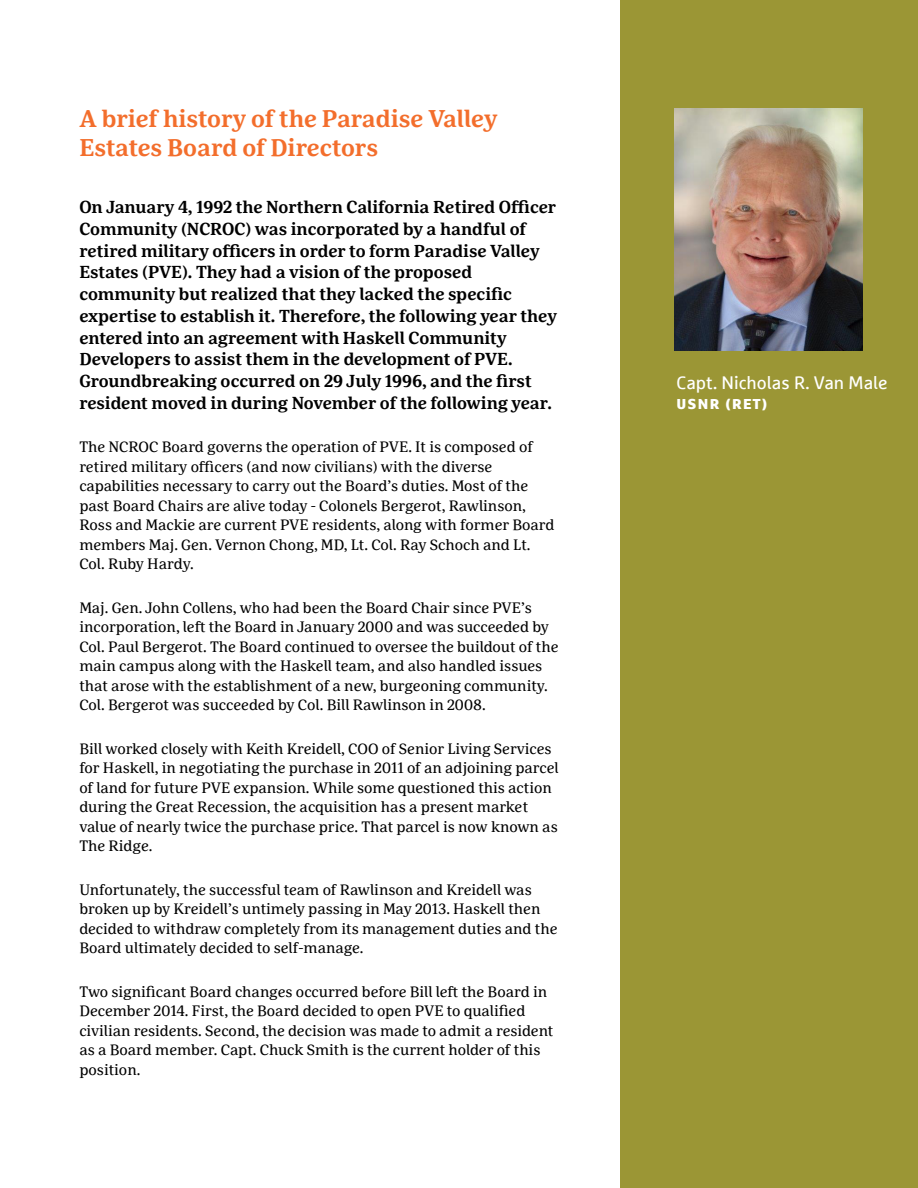
<style>
.page{position:relative;width:918px;height:1188px;background:#fff}
.page>*{position:absolute;margin:0;border:0;box-sizing:border-box;transform-origin:0 0}
.t1{font:700 24.15px/29px "Marselis Serif Pro";color:#f36e2c}
.t2{font:18px "Marselis Pro";color:#fff}
.t3{font:700 17.25px/21.8px "Marselis Serif Pro";color:#000}
.t4{font:15px/19.5px "Marselis Serif Pro";color:#000}
.t5{font:900 14.25px "Marselis Pro";letter-spacing:.1em;color:#fff}
</style>
<div class="page">
<div style="left:621px;top:0;width:297px;height:1188px;background:#9b9635"></div>
<img style="left:675px;top:108px;width:188px;height:243px">
<h1 class="t1" style="left:79px;top:104px;width:420px">A brief history of the Paradise Valley<br>Estates Board of Directors</h1>
<p class="t3" style="left:79px;top:196px;width:479px">On January 4, 1992 the Northern California Retired Officer Community (NCROC) was incorporated by a handful of retired military officers in order to form Paradise Valley Estates (PVE). They had a vision of the proposed community but realized that they lacked the specific expertise to establish it. Therefore, the following year they entered into an agreement with Haskell Community Developers to assist them in the development of PVE.<br>Groundbreaking occurred on 29 July 1996, and the first resident moved in during November of the following year.</p>
<p class="t4" style="left:79px;top:437px;width:477px">The NCROC Board governs the operation of PVE. It is composed of retired military officers (and now civilians) with the diverse capabilities necessary to carry out the Board’s duties. Most of the past Board Chairs are alive today - Colonels Bergerot, Rawlinson, Ross and Mackie are current PVE residents, along with former Board members Maj. Gen. Vernon Chong, MD, Lt. Col. Ray Schoch and Lt.<br>Col. Ruby Hardy.</p>
<p class="t4" style="left:79px;top:598px;width:481px">Maj. Gen. John Collens, who had been the Board Chair since PVE’s incorporation, left the Board in January 2000 and was succeeded by Col. Paul Bergerot. The Board continued to oversee the buildout of the main campus along with the Haskell team, and also handled issues that arose with the establishment of a new, burgeoning community.<br>Col. Bergerot was succeeded by Col. Bill Rawlinson in 2008.</p>
<p class="t4" style="left:79px;top:739px;width:481px">Bill worked closely with Keith Kreidell, COO of Senior Living Services for Haskell, in negotiating the purchase in 2011 of an adjoining parcel of land for future PVE expansion. While some questioned this action during the Great Recession, the acquisition has a present market value of nearly twice the purchase price. That parcel is now known as The Ridge.</p>
<p class="t4" style="left:79px;top:880px;width:480px">Unfortunately, the successful team of Rawlinson and Kreidell was broken up by Kreidell’s untimely passing in May 2013. Haskell then decided to withdraw completely from its management duties and the Board ultimately decided to self-manage.</p>
<p class="t4" style="left:79px;top:982px;width:476px">Two significant Board changes occurred before Bill left the Board in December 2014. First, the Board decided to open PVE to qualified civilian residents. Second, the decision was made to admit a resident as a Board member. Capt. Chuck Smith is the current holder of this position.</p>
<p class="t2" style="left:677px;top:372px;width:213px">Capt. Nicholas R. Van Male</p>
<p class="t5" style="left:677px;top:394px;width:92px">USNR (RET)</p>
</div>
